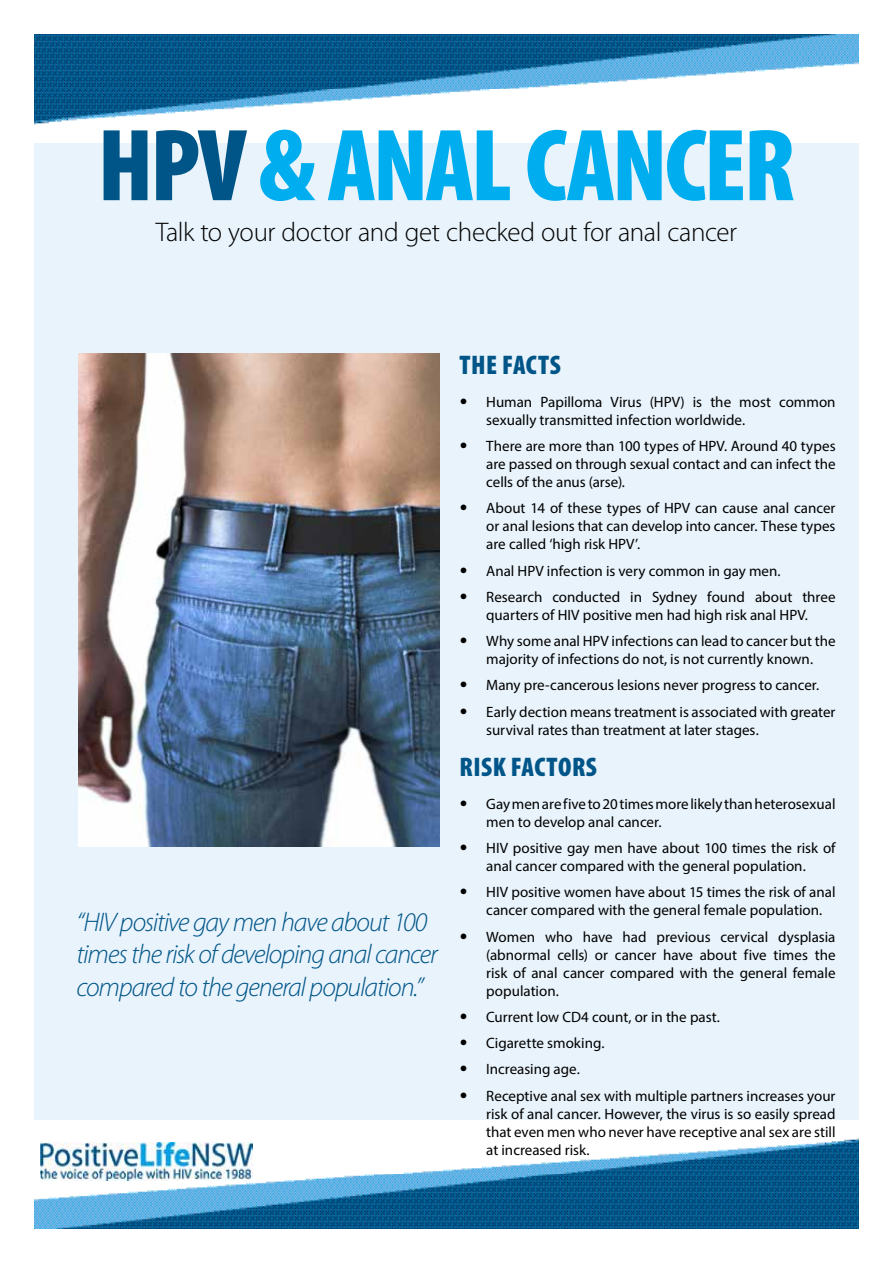
<style>
.page{position:relative;width:893px;height:1263px;background:#fff}
.page>*{position:absolute;margin:0;border:0;box-sizing:border-box;transform-origin:0 0}
.t1{font:900 condensed 103.5px "Myriad Pro";letter-spacing:-.025em;color:#00aeef}
.t2{font:italic 300 27px/32.4px "Myriad Pro";letter-spacing:-.04em;color:#058}
.t3{font:300 27px "Myriad Pro";letter-spacing:-.015em;color:#000}
.t4{font:900 condensed 27px "Myriad Pro";letter-spacing:.02em;color:#058}
.t5{font:15px/18px "Myriad Pro";color:#000}
.s1{color:#058}
.s2{font-family:"Calibri";font-size:18px}
</style>
<div class="page">
<div style="left:34px;top:34px;width:825px;height:1195px;background:#e8f3fb"></div>
<img style="left:34px;top:1120px;width:825px;height:109px">
<img style="left:34px;top:34px;width:825px;height:108px">
<img style="left:79px;top:354px;width:360px;height:492px">
<img style="left:40px;top:1143px;width:213px;height:37px">
<h1 class="t1" style="left:98px;top:108px;width:699px"><span class="s1">HPV</span> &amp; ANAL CANCER</h1>
<h2 class="t3" style="left:156px;top:217px;width:583px">Talk to your doctor and get checked out for anal cancer</h2>
<h2 class="t2" style="left:77px;top:906px;width:363px">“HIV positive gay men have about 100 times the risk of developing anal cancer compared to the general population.”</h2>
<h2 class="t4" style="left:459px;top:350px;width:103px">THE FACTS</h2>
<p class="t5" style="left:486px;top:392px;width:351px;text-indent:-27px"><span class="s2">•</span> Human Papilloma Virus (HPV) is the most common sexually transmitted infection worldwide.</p>
<p class="t5" style="left:486px;top:437px;width:351px;text-align:justify;text-indent:-27px"><span class="s2">•</span> There are more than 100 types of HPV. Around 40 types are passed on through sexual contact and can infect the cells of the anus (arse).</p>
<p class="t5" style="left:486px;top:499px;width:351px;text-align:justify;text-indent:-27px"><span class="s2">•</span> About 14 of these types of HPV can cause anal cancer or anal lesions that can develop into cancer. These types are called ‘high risk HPV’.</p>
<p class="t5" style="left:459px;top:561px;width:323px"><span class="s2">•</span> Anal HPV infection is very common in gay men.</p>
<p class="t5" style="left:459px;top:587px;width:378px;text-align:center"><span class="s2">•</span> Research conducted in Sydney found about three quarters of HIV positive men had high risk anal HPV.</p>
<p class="t5" style="left:459px;top:632px;width:378px;text-align:center"><span class="s2">•</span> Why some anal HPV infections can lead to cancer but the majority of infections do not, is not currently known.</p>
<p class="t5" style="left:459px;top:676px;width:361px"><span class="s2">•</span> Many pre-cancerous lesions never progress to cancer.</p>
<p class="t5" style="left:486px;top:702px;width:351px;text-indent:-27px"><span class="s2">•</span> Early dection means treatment is associated with greater survival rates than treatment at later stages.</p>
<h2 class="t4" style="left:459px;top:752px;width:139px">RISK FACTORS</h2>
<p class="t5" style="left:486px;top:795px;width:351px;text-indent:-27px"><span class="s2">•</span> Gay men are five to 20 times more likely than heterosexual men to develop anal cancer.</p>
<p class="t5" style="left:459px;top:839px;width:378px;text-align:center"><span class="s2">•</span> HIV positive gay men have about 100 times the risk of anal cancer compared with the general population.</p>
<p class="t5" style="left:486px;top:883px;width:351px;text-indent:-27px"><span class="s2">•</span> HIV positive women have about 15 times the risk of anal cancer compared with the general female population.</p>
<p class="t5" style="left:486px;top:927px;width:351px;text-align:justify;text-indent:-27px"><span class="s2">•</span> Women who have had previous cervical dysplasia (abnormal cells) or cancer have about five times the risk of anal cancer compared with the general female population.</p>
<p class="t5" style="left:459px;top:1008px;width:262px"><span class="s2">•</span> Current low CD4 count, or in the past.</p>
<p class="t5" style="left:459px;top:1034px;width:147px"><span class="s2">•</span> Cigarette smoking.</p>
<p class="t5" style="left:459px;top:1060px;width:122px"><span class="s2">•</span> Increasing age.</p>
<p class="t5" style="left:486px;top:1086px;width:351px;text-align:justify;text-indent:-27px"><span class="s2">•</span> Receptive anal sex with multiple partners increases your risk of anal cancer. However, the virus is so easily spread that even men who never have receptive anal sex are still at increased risk.</p>
</div>
